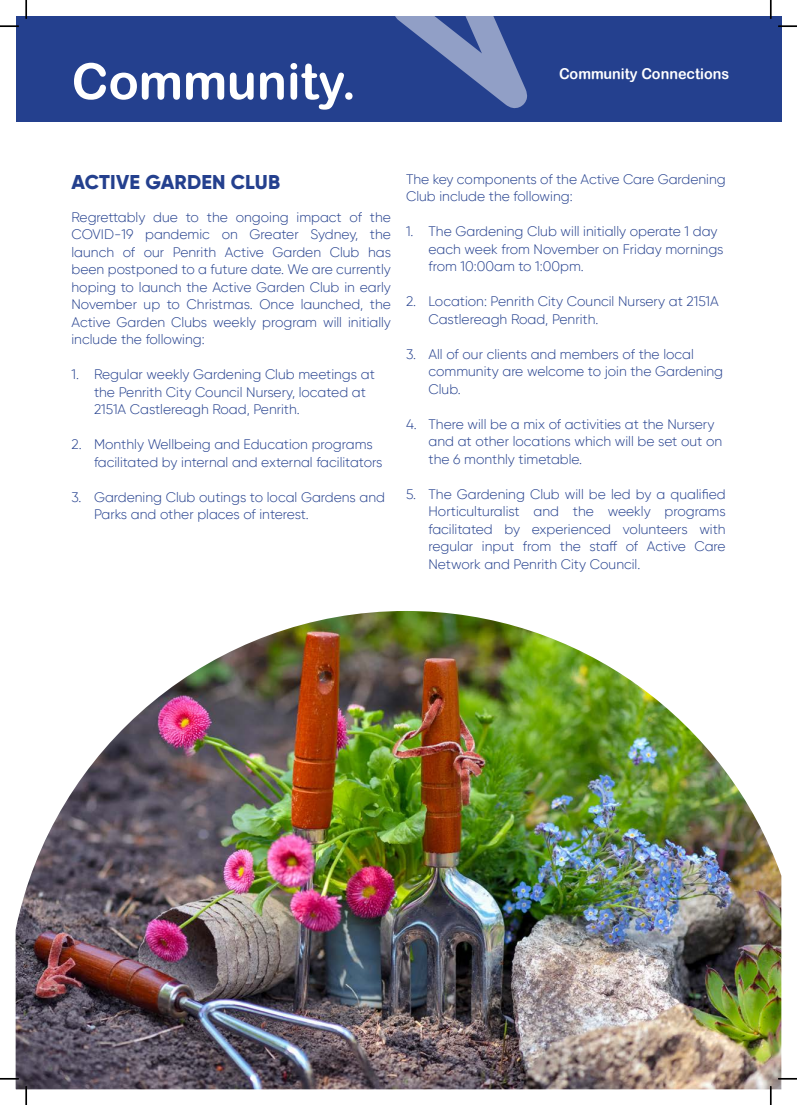
<style>
.page{position:relative;width:797px;height:1105px;background:#fff}
.page>*{position:absolute;margin:0;border:0;box-sizing:border-box;transform-origin:0 0}
.t1{font:50px "Arial Rounded MT Bold";color:#fff}
.t2{font:800 20px "Gilroy";letter-spacing:.01em;color:#24408e}
.t3{font:15px "Arial Rounded MT Bold";color:#fff;scale:.96 1}
.t4{font:300 13.75px/17.5px "Gilroy";color:#24408e}
</style>
<div class="page">
<div style="left:16px;top:16px;width:765px;height:105px;background:#24408e"></div>
<svg style="left:395px;top:16px;width:132px;height:93px"></svg>
<img style="left:16px;top:611px;width:765px;height:478px">
<svg style="left:0;top:25px;width:19px;height:2px"></svg>
<svg style="left:778px;top:25px;width:19px;height:2px"></svg>
<svg style="left:0;top:1078px;width:19px;height:1px"></svg>
<svg style="left:778px;top:1078px;width:19px;height:1px"></svg>
<svg style="left:25px;top:0;width:2px;height:19px"></svg>
<svg style="left:25px;top:1086px;width:2px;height:19px"></svg>
<svg style="left:770px;top:0;width:1px;height:19px"></svg>
<svg style="left:770px;top:1086px;width:1px;height:19px"></svg>
<h1 class="t1" style="left:71px;top:63px;width:287px">Community.</h1>
<p class="t3" style="left:559px;top:69px;width:179px">Community Connections</p>
<h2 class="t2" style="left:72px;top:173px;width:210px">ACTIVE GARDEN CLUB</h2>
<p class="t4" style="left:71px;top:209px;width:321px;text-align:justify">Regrettably due to the ongoing impact of the COVID-19 pandemic on Greater Sydney, the launch of our Penrith Active Garden Club has been postponed to a future date. We are currently hoping to launch the Active Garden Club in early November up to Christmas. Once launched, the Active Garden Clubs weekly program will initially include the following:</p>
<p class="t4" style="left:94px;top:366px;width:282px;text-indent:-22px">1. Regular weekly Gardening Club meetings at the Penrith City Council Nursery, located at<br>2151A Castlereagh Road, Penrith.</p>
<p class="t4" style="left:94px;top:436px;width:290px;text-indent:-22px">2. Monthly Wellbeing and Education programs facilitated by internal and external facilitators</p>
<p class="t4" style="left:94px;top:489px;width:292px;text-indent:-22px">3. Gardening Club outings to local Gardens and<br>Parks and other places of interest.</p>
<p class="t4" style="left:406px;top:171px;width:321px">The key components of the Active Care Gardening<br>Club include the following:</p>
<p class="t4" style="left:428px;top:223px;width:296px;text-indent:-22px">1. The Gardening Club will initially operate 1 day each week from November on Friday mornings from 10:00am to 1:00pm.</p>
<p class="t4" style="left:428px;top:293px;width:292px;text-indent:-22px">2. Location: Penrith City Council Nursery at 2151A<br>Castlereagh Road, Penrith.</p>
<p class="t4" style="left:428px;top:346px;width:296px;text-indent:-22px">3. All of our clients and members of the local community are welcome to join the Gardening<br>Club.</p>
<p class="t4" style="left:428px;top:416px;width:295px;text-indent:-22px">4. There will be a mix of activities at the Nursery and at other locations which will be set out on the 6 monthly timetable.</p>
<p class="t4" style="left:428px;top:485px;width:299px;text-align:justify;text-indent:-22px">5. The Gardening Club will be led by a qualified Horticulturalist and the weekly programs facilitated by experienced volunteers with regular input from the staff of Active Care Network and Penrith City Council.</p>
</div>
